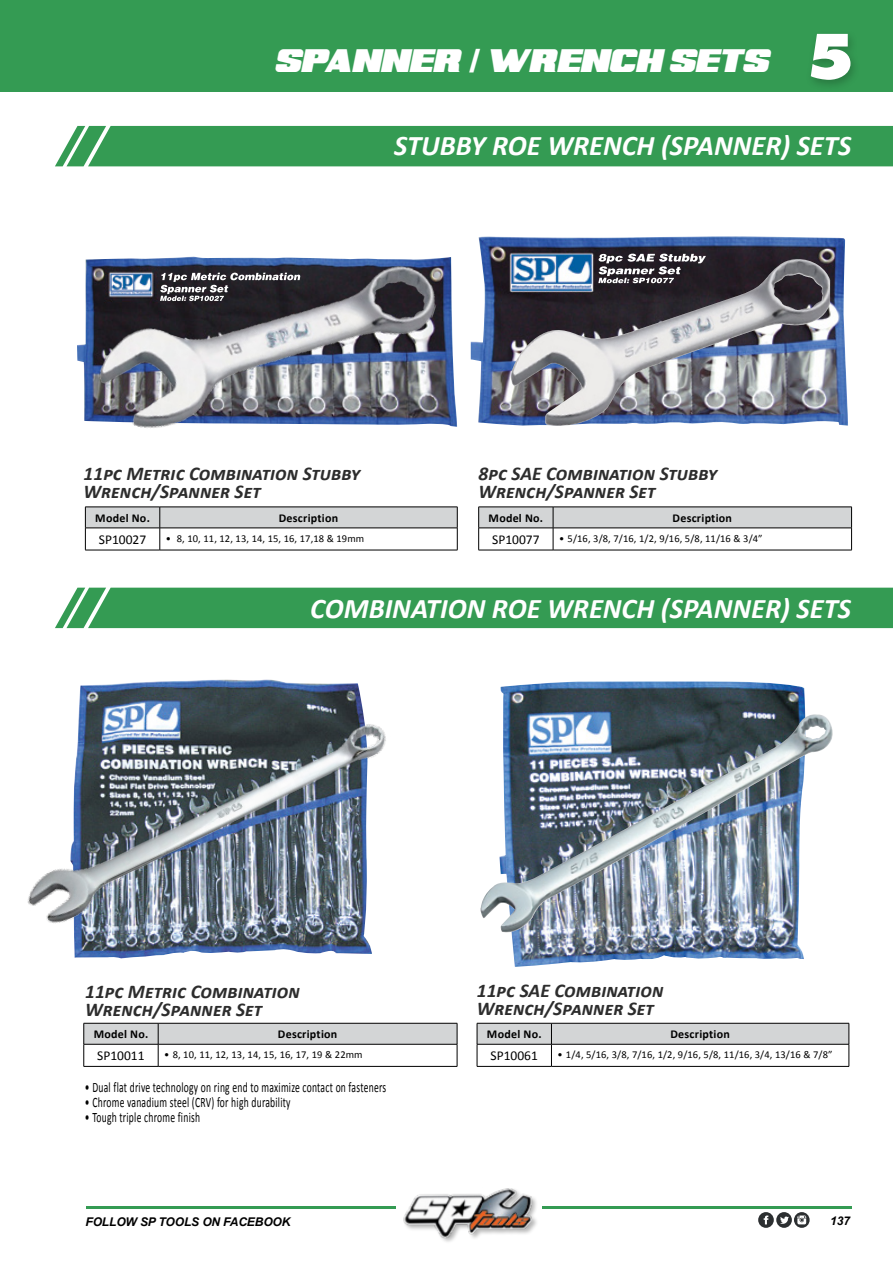
<style>
.page{position:relative;width:893px;height:1263px;background:#fff}
.page>*{position:absolute;margin:0;border:0;box-sizing:border-box;transform-origin:0 0}
.t1{font:italic 700 28.5px "Calibri";color:#fff}
.t2{font:italic 28.5px "Super Retro M54";color:#fff}
.t3{font:italic 700 19.5px/18px "Calibri";color:#2d2d2d}
.t4{font:14.4px "Calibri";letter-spacing:.025em;color:#000;scale:.67 1}
.t5{font:13.5px "Calibri";color:#000}
.t6{font:700 12px "Calibri";letter-spacing:.02em;color:#000}
.t7{font:italic 700 12px "Arial";letter-spacing:-.01em;color:#000}
.t8{font:10.5px "Calibri";letter-spacing:.01em;color:#000}
.s1{font-family:"Impact";font-style:normal}
.s2{font-family:"Futura Std";font-weight:800;font-style:normal;font-size:60px}
</style>
<div class="page">
<div style="left:0;top:0;width:893px;height:92px;background:#349b53"></div>
<div style="left:805px;top:30px;width:56px;height:62px;background:#000;opacity:.22"></div>
<div style="left:55px;top:126px;width:838px;height:40px;background:#349b53"></div>
<div style="left:55px;top:588px;width:838px;height:40px;background:#349b53"></div>
<hr style="left:85px;top:550px;width:75px;height:1px;background:#000">
<hr style="left:160px;top:550px;width:297px;height:1px;background:#000">
<svg style="left:85px;top:507px;width:373px;height:43px"></svg>
<hr style="left:160px;top:528px;width:297px;height:1px;background:#000">
<hr style="left:478px;top:550px;width:75px;height:1px;background:#000">
<hr style="left:553px;top:550px;width:299px;height:1px;background:#000">
<svg style="left:478px;top:507px;width:374px;height:43px"></svg>
<hr style="left:553px;top:528px;width:299px;height:1px;background:#000">
<hr style="left:84px;top:1066px;width:74px;height:1px;background:#000">
<hr style="left:158px;top:1066px;width:299px;height:1px;background:#000">
<svg style="left:84px;top:1023px;width:374px;height:43px"></svg>
<hr style="left:158px;top:1044px;width:299px;height:1px;background:#000">
<hr style="left:477px;top:1066px;width:74px;height:1px;background:#000">
<hr style="left:551px;top:1066px;width:298px;height:1px;background:#000">
<svg style="left:477px;top:1023px;width:373px;height:43px"></svg>
<hr style="left:551px;top:1044px;width:298px;height:1px;background:#000">
<img style="left:77px;top:257px;width:380px;height:170px">
<img style="left:471px;top:236px;width:377px;height:190px">
<img style="left:598px;top:254px;width:108px;height:5px">
<img style="left:74px;top:679px;width:298px;height:279px">
<img style="left:500px;top:681px;width:306px;height:286px">
<img style="left:82px;top:256px;width:365px;height:172px">
<img style="left:27px;top:684px;width:359px;height:263px">
<img style="left:480px;top:714px;width:353px;height:223px">
<img style="left:510px;top:259px;width:320px;height:167px">
<hr style="left:542px;top:1206px;width:309px;height:2px;background:#349b53">
<hr style="left:86px;top:1206px;width:310px;height:2px;background:#349b53">
<svg style="left:794px;top:1212px;width:16px;height:16px"></svg>
<svg style="left:776px;top:1212px;width:16px;height:16px"></svg>
<svg style="left:758px;top:1212px;width:16px;height:16px"></svg>
<svg style="left:764px;top:1215px;width:4px;height:9px"></svg>
<svg style="left:797px;top:1215px;width:9px;height:9px"></svg>
<svg style="left:780px;top:1216px;width:9px;height:8px"></svg>
<img style="left:403px;top:1188px;width:133px;height:53px">
<h1 class="t2" style="left:274px;top:49px;width:582px">SPANNER/ <span class="s1">/</span> WRENCH SETS <span class="s2">5</span></h1>
<h1 class="t1" style="left:394px;top:128px;width:458px">STUBBY ROE WRENCH (SPANNER) SETS</h1>
<h2 class="t3" style="left:84px;top:464px;width:278px">11pc Metric Combination Stubby<br>Wrench/Spanner Set</h2>
<p class="t6" style="left:95px;top:510px;width:56px">Model No.</p>
<p class="t6" style="left:279px;top:510px;width:61px">Description</p>
<p class="t5" style="left:99px;top:531px;width:49px">SP10027</p>
<p class="t8" style="left:166px;top:532px;width:200px">• 8, 10, 11, 12, 13, 14, 15, 16, 17,18 &amp; 19mm</p>
<h2 class="t3" style="left:478px;top:464px;width:240px">8pc SAE Combination Stubby<br>Wrench/Spanner Set</h2>
<p class="t6" style="left:489px;top:510px;width:56px">Model No.</p>
<p class="t6" style="left:673px;top:510px;width:61px">Description</p>
<p class="t5" style="left:492px;top:531px;width:49px">SP10077</p>
<p class="t8" style="left:559px;top:532px;width:205px">• 5/16, 3/8, 7/16, 1/2, 9/16, 5/8, 11/16 &amp; 3/4”</p>
<h1 class="t1" style="left:310px;top:590px;width:542px">COMBINATION ROE WRENCH (SPANNER) SETS</h1>
<h2 class="t3" style="left:85px;top:982px;width:216px">11pc Metric Combination<br>Wrench/Spanner Set</h2>
<h2 class="t3" style="left:477px;top:981px;width:188px">11pc SAE Combination<br>Wrench/Spanner Set</h2>
<p class="t6" style="left:94px;top:1026px;width:56px">Model No.</p>
<p class="t6" style="left:278px;top:1026px;width:61px">Description</p>
<p class="t5" style="left:97px;top:1047px;width:49px">SP10011</p>
<p class="t8" style="left:164px;top:1048px;width:200px">• 8, 10, 11, 12, 13, 14, 15, 16, 17, 19 &amp; 22mm</p>
<h3 class="t4" style="left:85px;top:1078px;width:451px">• Dual flat drive technology on ring end to maximize contact on fasteners</h3>
<h3 class="t4" style="left:85px;top:1093px;width:308px">• Chrome vanadium steel (CRV) for high durability</h3>
<h3 class="t4" style="left:85px;top:1108px;width:173px">• Tough triple chrome finish</h3>
<p class="t6" style="left:487px;top:1026px;width:56px">Model No.</p>
<p class="t6" style="left:670px;top:1026px;width:61px">Description</p>
<p class="t5" style="left:491px;top:1047px;width:49px">SP10061</p>
<p class="t8" style="left:557px;top:1048px;width:277px">• 1/4, 5/16, 3/8, 7/16, 1/2, 9/16, 5/8, 11/16, 3/4, 13/16 &amp; 7/8”</p>
<p class="t7" style="left:86px;top:1213px;width:206px">FOLLOW SP TOOLS ON FACEBOOK</p>
<p class="t7" style="left:830px;top:1213px;width:21px">137</p>
</div>
